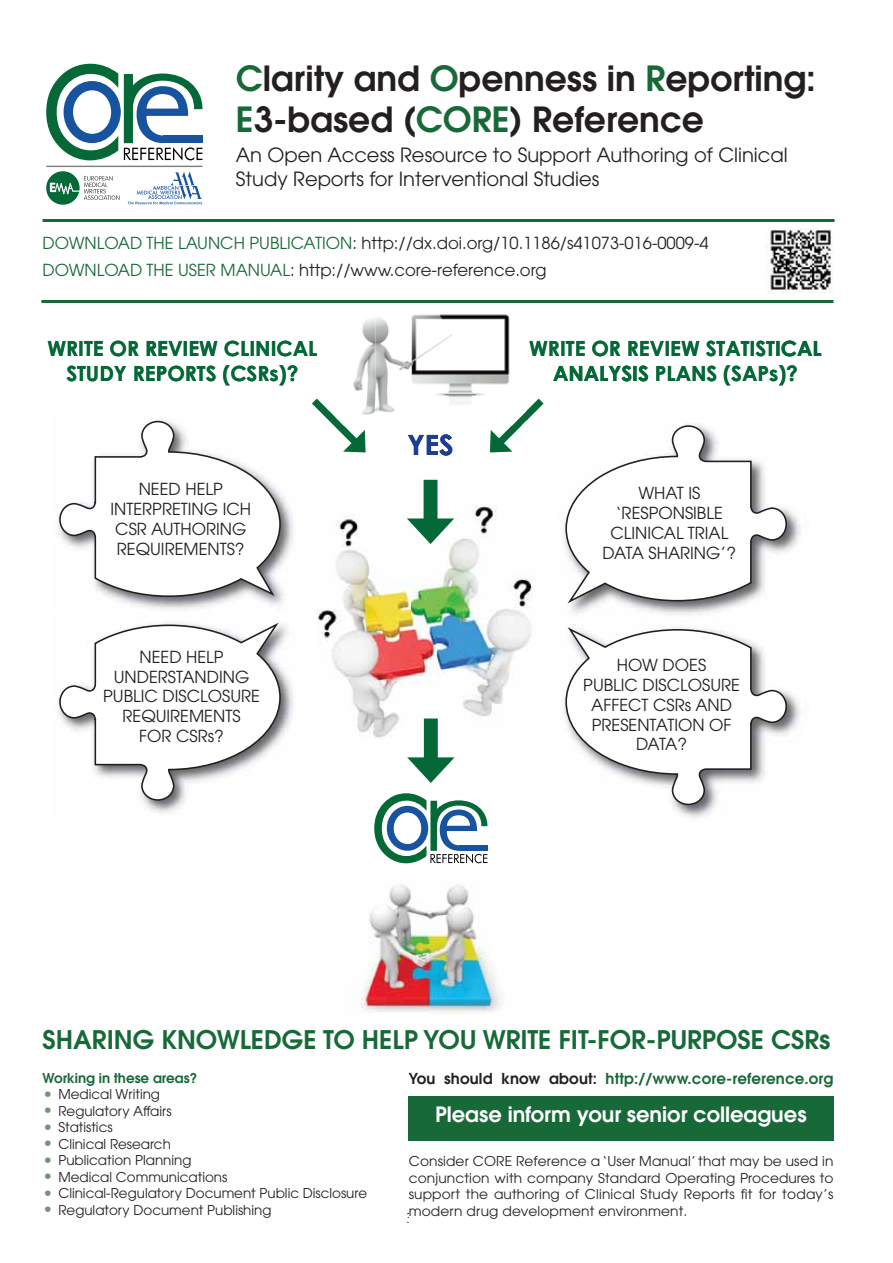
<style>
.page{position:relative;width:893px;height:1263px;background:#fff}
.page>*{position:absolute;margin:0;border:0;box-sizing:border-box;transform-origin:0 0}
.t1{font:600 34.5px/41.4px "Avant Garde";color:#231f20}
.t2{font:27.9px "Century Gothic Bold+T42";color:#1d3f8f}
.t3{font:600 25.5px "Avant Garde";color:#186938}
.t4{font:600 21px "Avant Garde";color:#fff}
.t5{font:20.85px/25px "Century Gothic Bold+T42";color:#046937;text-align:center}
.t6{font:19.5px/23.4px "Avant Garde";color:#231f20}
.t7{font:17.4px "Century Gothic+T42";color:#231f20}
.t8{font:16.5px/19.8px "Avant Garde";color:#231f20;text-align:center}
.t9{font:600 15px "Avant Garde";letter-spacing:.01em;color:#186938}
.t10{font:13.5px/16.5px "Avant Garde";color:#231f20;text-align:justify}
.t11{font:600 13.5px "Avant Garde";color:#186938}
.s1{color:#186938}
.s2{font-family:"Arial MT+T42"}
.s3{color:#231f20}
.s4{font-size:18px;color:#719473}
</style>
<div class="page">
<img style="left:355px;top:885px;width:145px;height:128px">
<svg style="left:374px;top:793px;width:113px;height:70px"></svg>
<div style="left:459px;top:845px;width:28px;height:6px;background:#17539f"></div>
<svg style="left:312px;top:398px;width:54px;height:55px"></svg>
<svg style="left:489px;top:398px;width:55px;height:55px"></svg>
<img style="left:317px;top:479px;width:215px;height:279px">
<div style="left:424px;top:718px;width:14px;height:49px;background:#046937"></div>
<svg style="left:407px;top:757px;width:47px;height:26px"></svg>
<div style="left:424px;top:480px;width:13px;height:48px;background:#046937"></div>
<svg style="left:407px;top:518px;width:47px;height:26px"></svg>
<img style="left:336px;top:314px;width:190px;height:112px">
<svg style="left:128px;top:172px;width:74px;height:32px"></svg>
<svg style="left:46px;top:64px;width:156px;height:97px"></svg>
<div style="left:163px;top:136px;width:39px;height:7px;background:#17539f"></div>
<svg style="left:46px;top:171px;width:74px;height:34px"></svg>
<hr style="left:46px;top:166px;width:156px;height:1px;background:#808080">
<img style="left:767px;top:228px;width:66px;height:66px">
<hr style="left:766px;top:294px;width:67px;height:1px;background:#808080">
<hr style="left:43px;top:219px;width:791px;height:3px;background:#186938">
<hr style="left:41px;top:300px;width:792px;height:3px;background:#186938">
<div style="left:408px;top:1096px;width:425px;height:45px;background:#186938"></div>
<img style="left:115px;top:496px;width:178px;height:114px">
<svg style="left:58px;top:420px;width:223px;height:178px"></svg>
<img style="left:144px;top:624px;width:150px;height:189px">
<svg style="left:58px;top:622px;width:223px;height:180px"></svg>
<img style="left:564px;top:514px;width:237px;height:305px">
<svg style="left:565px;top:424px;width:229px;height:179px"></svg>
<svg style="left:565px;top:621px;width:229px;height:184px"></svg>
<h1 class="t1" style="left:236px;top:60px;width:581px"><span class="s1">C</span>larity and <span class="s1">O</span>penness in <span class="s1">R</span>eporting:<br><span class="s1">E</span>3-based (<span class="s1">CORE</span>) Reference</h1>
<h3 class="t6" style="left:236px;top:145px;width:553px">An Open Access Resource to Support Authoring of Clinical<br>Study Reports for Interventional Studies</h3>
<p class="t8" style="left:43px;top:231px;width:668px;line-height:27px;text-align:left"><span class="s1">DOWNLOAD THE LAUNCH PUBLICATION</span>: http://dx.doi.org/10.1186/s41073-016-0009-4<br><span class="s1">DOWNLOAD THE USER MANUAL</span>: http://www.core-reference.org</p>
<h3 class="t5" style="left:47px;top:338px;width:271px">WRITE OR REVIEW CLINICAL</h3>
<h3 class="t5" style="left:529px;top:338px;width:294px">WRITE OR REVIEW STATISTICAL<br>ANALYSIS PLANS (SAPs)?</h3>
<h3 class="t5" style="left:66px;top:363px;width:234px">STUDY REPORTS (CSRs)?</h3>
<h2 class="t2" style="left:407px;top:434px;width:48px">YES</h2>
<p class="t8" style="left:111px;top:481px;width:142px">NEED HELP<br>INTERPRETING ICH<br>CSR AUTHORING<br>REQUIREMENTS?</p>
<p class="t7" style="left:137px;top:484px;width:90px">NEED HELP</p>
<p class="t7" style="left:107px;top:504px;width:150px">INTERPRETING ICH</p>
<p class="t7" style="left:111px;top:525px;width:141px">CSR AUTHORING</p>
<p class="t7" style="left:114px;top:546px;width:136px">REQUIREMENTS<span class="s2">?</span></p>
<p class="t7" style="left:636px;top:480px;width:66px">WHAT IS</p>
<p class="t8" style="left:603px;top:485px;width:135px">WHAT IS ‘RESPONSIBLE<br>CLINICAL TRIAL<br>DATA SHARING’?</p>
<p class="t7" style="left:612px;top:501px;width:114px">‘RESPONSIBLE</p>
<p class="t7" style="left:606px;top:522px;width:127px">CLINICAL TRIAL</p>
<p class="t7" style="left:599px;top:543px;width:141px">DATA SHARING’<span class="s2">?</span></p>
<p class="t8" style="left:103px;top:648px;width:158px">NEED HELP<br>UNDERSTANDING<br>PUBLIC DISCLOSURE<br>REQUIREMENTS<br>FOR CSRs?</p>
<p class="t7" style="left:137px;top:652px;width:90px">NEED HELP</p>
<p class="t7" style="left:110px;top:673px;width:144px">UNDERSTANDING</p>
<p class="t7" style="left:98px;top:694px;width:167px">PUBLIC DISCLOSURE</p>
<p class="t7" style="left:119px;top:715px;width:126px">REQUIREMENTS</p>
<p class="t7" style="left:137px;top:736px;width:90px">FOR CSRs<span class="s2">?</span></p>
<p class="t7" style="left:622px;top:652px;width:96px">HOW DOES</p>
<p class="t8" style="left:583px;top:657px;width:158px">HOW DOES<br>PUBLIC DISCLOSURE<br>AFFECT CSRs AND<br>PRESENTATION OF<br>DATA?</p>
<p class="t7" style="left:586px;top:673px;width:167px">PUBLIC DISCLOSURE</p>
<p class="t7" style="left:594px;top:694px;width:150px">AFFECT CSRs AND</p>
<p class="t7" style="left:596px;top:715px;width:148px">PRESENTATION OF</p>
<p class="t7" style="left:642px;top:736px;width:54px">DATA<span class="s2">?</span></p>
<h3 class="t3" style="left:43px;top:1030px;width:789px">SHARING KNOWLEDGE TO HELP YOU WRITE FIT-FOR-PURPOSE CSRs</h3>
<p class="t9" style="left:409px;top:1072px;width:426px"><span class="s3">You should know about:</span> http://www.core-reference.org</p>
<p class="t11" style="left:43px;top:1072px;width:156px">Working in these areas?</p>
<p class="t10" style="left:43px;top:1087px;width:119px"><span class="s4">•</span> Medical Writing</p>
<p class="t10" style="left:43px;top:1104px;width:131px"><span class="s4">•</span> Regulatory Affairs</p>
<p class="t10" style="left:43px;top:1120px;width:72px"><span class="s4">•</span> Statistics</p>
<p class="t10" style="left:43px;top:1137px;width:130px"><span class="s4">•</span> Clinical Research</p>
<p class="t10" style="left:43px;top:1153px;width:150px"><span class="s4">•</span> Publication Planning</p>
<p class="t10" style="left:43px;top:1170px;width:186px"><span class="s4">•</span> Medical Communications</p>
<p class="t10" style="left:43px;top:1186px;width:326px"><span class="s4">•</span> Clinical-Regulatory Document Public Disclosure</p>
<p class="t10" style="left:43px;top:1203px;width:230px"><span class="s4">•</span> Regulatory Document Publishing</p>
<h3 class="t4" style="left:435px;top:1106px;width:373px">Please inform your senior colleagues</h3>
<p class="t10" style="left:409px;top:1154px;width:426px">Consider CORE Reference a ‘User Manual’ that may be used in conjunction with company Standard Operating Procedures to support the authoring of Clinical Study Reports fit for today’s modern drug development environment.</p>
</div>
